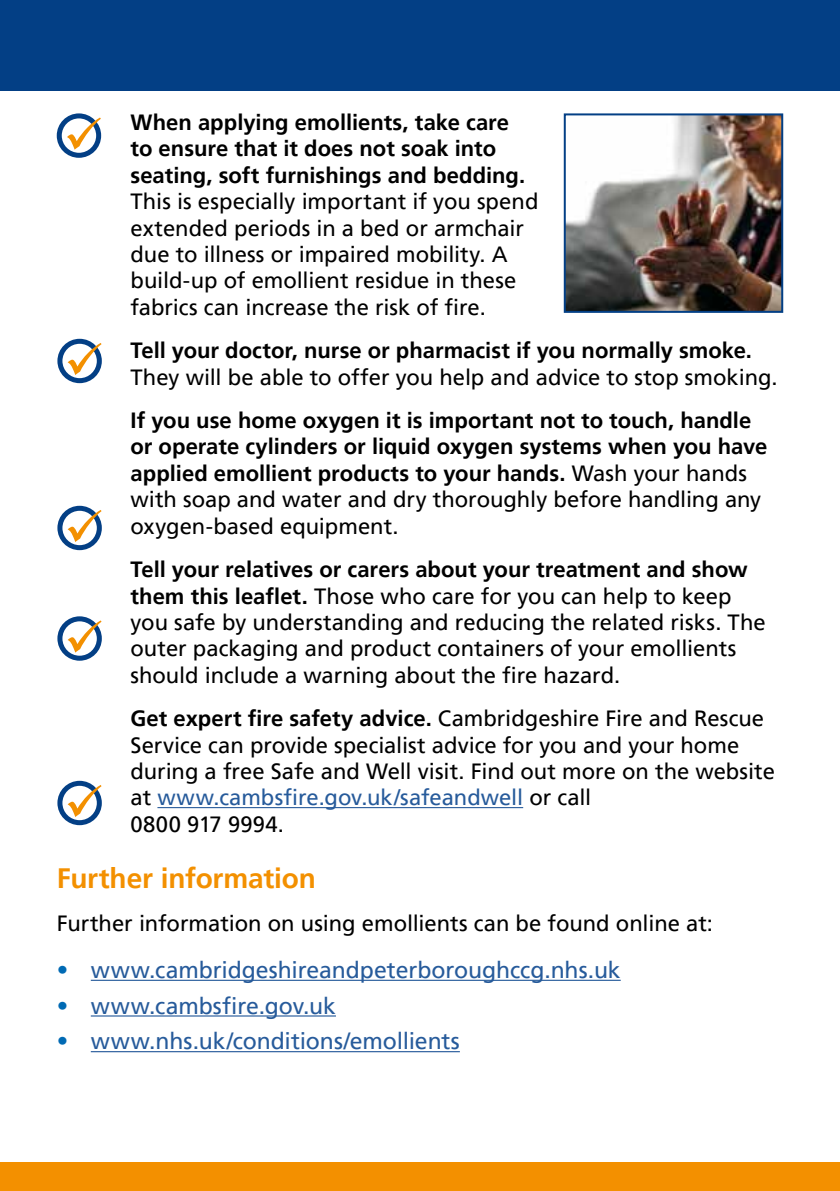
<style>
.page{position:relative;width:840px;height:1191px;background:#fff}
.page>*{position:absolute;margin:0;border:0;box-sizing:border-box;transform-origin:0 0}
.t1{font:700 28px "Frutiger LT Pro";letter-spacing:-.005em;color:#f39000}
.t2{font:23px "Frutiger LT Pro";letter-spacing:-.005em;color:#275b9b}
.t3{font:22px/26.4px "Frutiger LT Pro";color:#000}
.t4{font:700 22px/26.4px "Frutiger LT Pro";color:#000}
.s1{font-weight:400}
.s2{font-weight:700}
.s3{color:#275b9b}
.s4{color:#006ab4}
</style>
<div class="page">
<div style="left:0;top:0;width:839px;height:91px;background:#033f85"></div>
<hr style="left:157px;top:807px;width:366px;height:1px;background:#275b9b">
<div style="left:0;top:1162px;width:839px;height:29px;background:#f39000"></div>
<img style="left:566px;top:116px;width:213px;height:194px">
<div style="left:563px;top:113px;width:219px;height:200px;border:2px solid #033f85"></div>
<div style="left:57px;top:339px;width:45px;height:44px;border:5px solid #033f85;border-radius:50%"></div>
<div style="left:57px;top:113px;width:44px;height:45px;border:5px solid #033f85;border-radius:50%"></div>
<div style="left:57px;top:506px;width:45px;height:44px;border:5px solid #033f85;border-radius:50%"></div>
<div style="left:57px;top:616px;width:45px;height:44px;border:5px solid #033f85;border-radius:50%"></div>
<div style="left:57px;top:781px;width:45px;height:44px;border:5px solid #033f85;border-radius:50%"></div>
<hr style="left:91px;top:979px;width:529px;height:2px;background:#275b9b">
<hr style="left:91px;top:1015px;width:245px;height:1px;background:#275b9b">
<hr style="left:91px;top:1051px;width:368px;height:1px;background:#275b9b">
<svg style="left:68px;top:342px;width:33px;height:33px"></svg>
<svg style="left:67px;top:117px;width:34px;height:33px"></svg>
<svg style="left:68px;top:509px;width:33px;height:33px"></svg>
<svg style="left:68px;top:620px;width:33px;height:32px"></svg>
<svg style="left:68px;top:784px;width:33px;height:33px"></svg>
<p class="t4" style="left:130px;top:109px;width:396px">When applying emollients, take care to ensure that it does not soak into seating, soft furnishings and bedding.</p>
<p class="t3" style="left:130px;top:188px;width:409px">This is especially important if you spend extended periods in a bed or armchair due to illness or impaired mobility. A build-up of emollient residue in these fabrics can increase the risk of fire.</p>
<p class="t4" style="left:130px;top:337px;width:622px">Tell your doctor, nurse or pharmacist if you normally smoke.</p>
<p class="t3" style="left:130px;top:364px;width:648px">They will be able to offer you help and advice to stop smoking.</p>
<p class="t4" style="left:130px;top:407px;width:638px">If you use home oxygen it is important not to touch, handle or operate cylinders or liquid oxygen systems when you have applied emollient products to your hands. <span class="s1">Wash your hands with soap and water and dry thoroughly before handling any oxygen-based equipment.</span></p>
<p class="t3" style="left:130px;top:556px;width:636px"><span class="s2">Tell your relatives or carers about your treatment and show them this leaflet.</span> Those who care for you can help to keep you safe by understanding and reducing the related risks. The outer packaging and product containers of your emollients should include a warning about the fire hazard.</p>
<p class="t3" style="left:130px;top:705px;width:645px"><span class="s2">Get expert fire safety advice.</span> Cambridgeshire Fire and Rescue Service can provide specialist advice for you and your home during a free Safe and Well visit. Find out more on the website at <span class="s3">www.cambsfire.gov.uk/safeandwell</span> or call<br>0800 917 9994.</p>
<p class="t1" style="left:57px;top:861px;width:261px">Further information</p>
<p class="t3" style="left:57px;top:910px;width:657px">Further information on using emollients can be found online at:</p>
<p class="t2" style="left:57px;top:956px;width:565px"><span class="s4">•</span> www.cambridgeshireandpeterboroughccg.nhs.uk</p>
<p class="t2" style="left:57px;top:992px;width:280px"><span class="s4">•</span> www.cambsfire.gov.uk</p>
<p class="t2" style="left:57px;top:1027px;width:404px"><span class="s4">•</span> www.nhs.uk/conditions/emollients</p>
</div>
